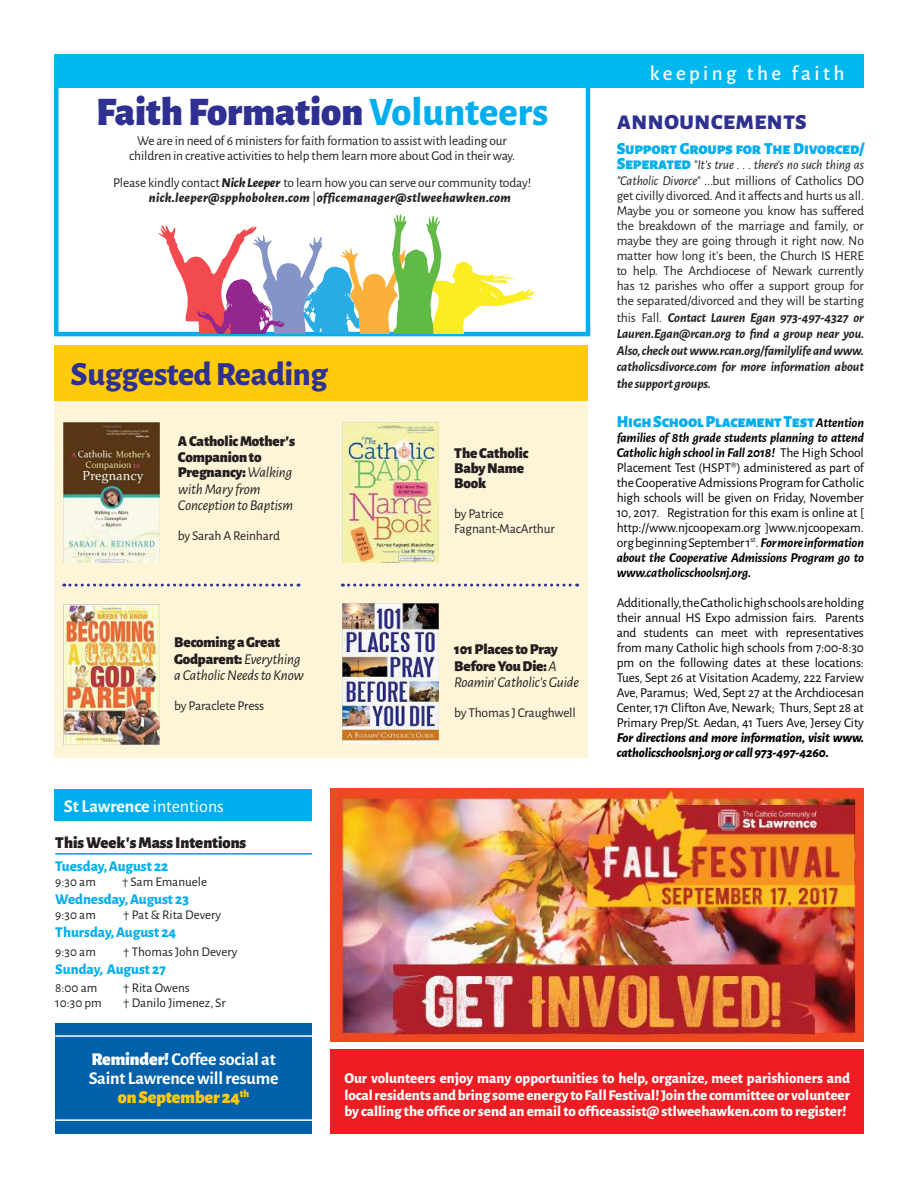
<style>
.page{position:relative;width:918px;height:1188px;background:#fff}
.page>*{position:absolute;margin:0;border:0;box-sizing:border-box;transform-origin:0 0}
.t1{font:900 40.5px "Alegreya Sans";color:#2e3092}
.t2{font:800 33.75px "Alegreya Sans";letter-spacing:-.01em;color:#2e3092}
.t3{font:800 27px "Alegreya Sans SC";color:#2e3092}
.t4{font:500 21px "Alegreya Sans";letter-spacing:.165em;color:#fff}
.t5{font:700 18px/19.2px "Alegreya Sans";letter-spacing:-.01em;color:#fff;text-align:center}
.t6{font:900 16.5px "Alegreya Sans SC";letter-spacing:-.01em;color:#00aeef}
.t7{font:900 16.5px "Alegreya Sans";letter-spacing:-.005em;color:#231f20}
.t8{font:800 15px/16.5px "Alegreya Sans";color:#fff;text-align:justify}
.t9{font:900 15px/16.5px "Alegreya Sans";letter-spacing:-.01em;color:#231f20}
.t10{font:italic 15px/16.5px "Alegreya Sans";letter-spacing:-.01em;color:#231f20}
.t11{font:800 14.85px "Alegreya Sans";color:#00aeef}
.t12{font:13.5px/15px "Alegreya Sans";letter-spacing:-.01em;color:#000;text-align:justify}
.t13{font:13.5px/15px "Alegreya Sans";letter-spacing:-.01em;color:#231f20;text-align:justify}
.t14{font:italic 700 13.5px/16.5px "Alegreya Sans";letter-spacing:-.01em;color:#231f20;text-align:justify}
.t15{font:italic 13.5px/16.5px "Alegreya Sans";letter-spacing:-.01em;color:#231f20}
.t16{font:italic 800 13.5px/15px "Alegreya Sans";letter-spacing:-.01em;color:#000}
.t17{font:italic 800 13.5px "Alegreya Sans";letter-spacing:.02em;color:#231f20}
.t18{font:13.2px "Alegreya Sans";color:#231f20}
.s1{font-weight:800;color:#00aeef}
.s2{font-weight:800;font-style:italic}
.s3{font-weight:400;font-style:normal}
.s4{font-weight:900;font-style:normal}
.s5{font-weight:400}
.s6{font-weight:400;font-style:italic}
.s7{font-family:"Alegreya Sans SC";font-weight:900;font-style:normal;font-size:16.5px;color:#00aeef}
.s8{font-style:normal}
.s9{font-family:"Alegreya Sans";font-weight:700;font-style:italic;font-size:13.5px;color:#000}
.s10{font-weight:700;font-style:italic}
.s11{font-weight:900}
.s12{font-weight:900;color:#feca0a}
</style>
<div class="page">
<div style="left:54px;top:78px;width:536px;height:258px;border:4px solid #00aeef"></div>
<div style="left:54px;top:345px;width:534px;height:413px;background:#fef4d7"></div>
<div style="left:54px;top:345px;width:534px;height:55px;background:#feca0a"></div>
<div style="left:54px;top:54px;width:810px;height:33px;background:#00b8f0"></div>
<div style="left:54px;top:789px;width:258px;height:32px;background:#00aeef"></div>
<div style="left:330px;top:1049px;width:533px;height:84px;background:#ee1d23"></div>
<div style="left:55px;top:1023px;width:257px;height:110px;background:#0161aa"></div>
<hr style="left:55px;top:1035px;width:257px;height:2px;background:#fff">
<hr style="left:55px;top:1119px;width:257px;height:2px;background:#fff">
<img style="left:330px;top:789px;width:534px;height:252px">
<hr style="left:55px;top:853px;width:257px;height:2px;background:#00aeef">
<img style="left:342px;top:423px;width:96px;height:139px">
<img style="left:342px;top:603px;width:96px;height:140px">
<img style="left:64px;top:423px;width:96px;height:139px">
<img style="left:64px;top:605px;width:96px;height:139px">
<svg style="left:64px;top:584px;width:235px;height:3px"></svg>
<svg style="left:342px;top:584px;width:236px;height:3px"></svg>
<svg style="left:158px;top:214px;width:378px;height:119px"></svg>
<h1 class="t1" style="left:96px;top:80px;width:454px">Faith Formation<span class="s1">Volunteers</span></h1>
<p class="t13" style="left:129px;top:132px;width:388px;text-align:center">We are in need of 6 ministers for faith formation to assist with leading our children in creative activities to help them learn more about God in their way.</p>
<p class="t13" style="left:113px;top:174px;width:420px">Please kindly contact <span class="s2">Nick Leeper</span> to learn how you can serve our community today!</p>
<p class="t17" style="left:149px;top:188px;width:363px">nick.leeper@spphoboken.com <span class="s3">|</span>officemanager@stlweehawken.com</p>
<h2 class="t2" style="left:70px;top:348px;width:259px">Suggested Reading</h2>
<p class="t9" style="left:178px;top:432px;width:119px">A Catholic Mother's<br>Companion to</p>
<p class="t10" style="left:178px;top:464px;width:117px"><span class="s4">Pregnancy:</span> Walking with Mary from<br>Conception to Baptism</p>
<p class="t13" style="left:178px;top:528px;width:104px">by Sarah A Reinhard</p>
<p class="t10" style="left:174px;top:633px;width:131px"><span class="s4">Becoming a Great<br>Godparent:</span> Everything a Catholic Needs to Know</p>
<p class="t13" style="left:174px;top:698px;width:91px">by Paraclete Press</p>
<h3 class="t5" style="left:64px;top:795px;width:162px">St Lawrence <span class="s5">intentions</span></h3>
<p class="t7" style="left:55px;top:830px;width:192px">This Week's Mass Intentions</p>
<p class="t11" style="left:55px;top:855px;width:115px">Tuesday,August 22</p>
<p class="t18" style="left:55px;top:873px;width:42px">9:30 am</p>
<p class="t18" style="left:122px;top:873px;width:87px">† Sam Emanuele</p>
<p class="t11" style="left:55px;top:888px;width:135px">Wednesday,August 23</p>
<p class="t18" style="left:55px;top:906px;width:42px">9:30 am</p>
<p class="t18" style="left:123px;top:906px;width:99px">† Pat &amp; Rita Devery</p>
<p class="t11" style="left:55px;top:921px;width:122px">Thursday,August 24</p>
<p class="t18" style="left:55px;top:942px;width:42px">9:30 am</p>
<p class="t18" style="left:123px;top:942px;width:116px">† Thomas John Devery</p>
<p class="t11" style="left:55px;top:958px;width:112px">Sunday, August 27</p>
<p class="t18" style="left:55px;top:979px;width:44px">8:00 am</p>
<p class="t18" style="left:123px;top:979px;width:68px">† Rita Owens</p>
<p class="t18" style="left:55px;top:994px;width:48px">10:30 pm</p>
<p class="t18" style="left:123px;top:994px;width:104px">† Danilo Jimenez, Sr</p>
<p class="t9" style="left:454px;top:445px;width:76px;line-height:15px">The Catholic<br>Baby Name<br>Book</p>
<p class="t13" style="left:454px;top:506px;width:102px">by Patrice<br>Fagnant-MacArthur</p>
<p class="t9" style="left:454px;top:640px;width:126px">101 Places to Pray<br>Before You Die: <span class="s6">A<br>Roamin' Catholic's Guide</span></p>
<p class="t13" style="left:454px;top:705px;width:123px">by Thomas J Craughwell</p>
<h3 class="t4" style="left:650px;top:58px;width:196px">keeping the faith</h3>
<h3 class="t3" style="left:617px;top:100px;width:192px">announcements</h3>
<p class="t6" style="left:617px;top:135px;width:249px">Support Groups for The Divorced/</p>
<p class="t15" style="left:617px;top:156px;width:249px"><span class="s7">Seperated</span> "It's true . . . there's no such thing as "Catholic Divorce" <span class="s8">...but millions of Catholics DO</span></p>
<p class="t13" style="left:617px;top:188px;width:249px">get civilly divorced. And it affects and hurts us all.<br>Maybe you or someone you know has suffered the breakdown of the marriage and family, or maybe they are going through it right now. No matter how long it's been, the Church IS HERE to help. The Archdiocese of Newark currently has 12 parishes who offer a support group for the separated/divorced and they will be starting</p>
<p class="t14" style="left:617px;top:308px;width:249px"><span class="s3">this Fall.</span> Contact Lauren Egan 973-497-4327 or Lauren.Egan@rcan.org to find a group near you.<br>Also, check out www.rcan.org/familylife and www. catholicsdivorce.com for more information about the support groups.</p>
<p class="t6" style="left:617px;top:408px;width:249px">High School Placement Test<span class="s9">Attention</span></p>
<p class="t12" style="left:617px;top:429px;width:249px"><span class="s10">families of 8th grade students planning to attend Catholic high school in Fall 2018!</span> The High School Placement Test (HSPT®) administered as part of the Cooperative Admissions Program for Catholic high schools will be given on Friday, November 10, 2017. Registration for this exam is online at [ http://www.njcoopexam.org ]www.njcoopexam. org beginning September 1<sup>st</sup>. <span class="s10">For more information about the Cooperative Admissions Program go to www.catholicschoolsnj.org.</span></p>
<p class="t12" style="left:617px;top:594px;width:249px">Additionally, the Catholic high schools are holding their annual HS Expo admission fairs. Parents and students can meet with representatives from many Catholic high schools from 7:00-8:30 pm on the following dates at these locations:<br>Tues, Sept 26 at Visitation Academy, 222 Farview Ave, Paramus; Wed, Sept 27 at the Archdiocesan Center, 171 Clifton Ave, Newark; Thurs, Sept 28 at Primary Prep/St. Aedan, 41 Tuers Ave, Jersey City</p>
<p class="t16" style="left:617px;top:729px;width:249px">For directions and more information, visit www. catholicschoolsnj.org or call 973-497-4260.</p>
<h3 class="t5" style="left:89px;top:1048px;width:191px"><span class="s11">Reminder!</span> Coffee social at<br>Saint Lawrence will resume <span class="s12">on September 24</span><sup>th</sup></h3>
<p class="t8" style="left:344px;top:1069px;width:507px">Our volunteers enjoy many opportunities to help, organize, meet parishioners and local residents and bring some energy to Fall Festival! Join the committee or volunteer by calling the office or send an email to officeassist@ stlweehawken.com to register!</p>
</div>
